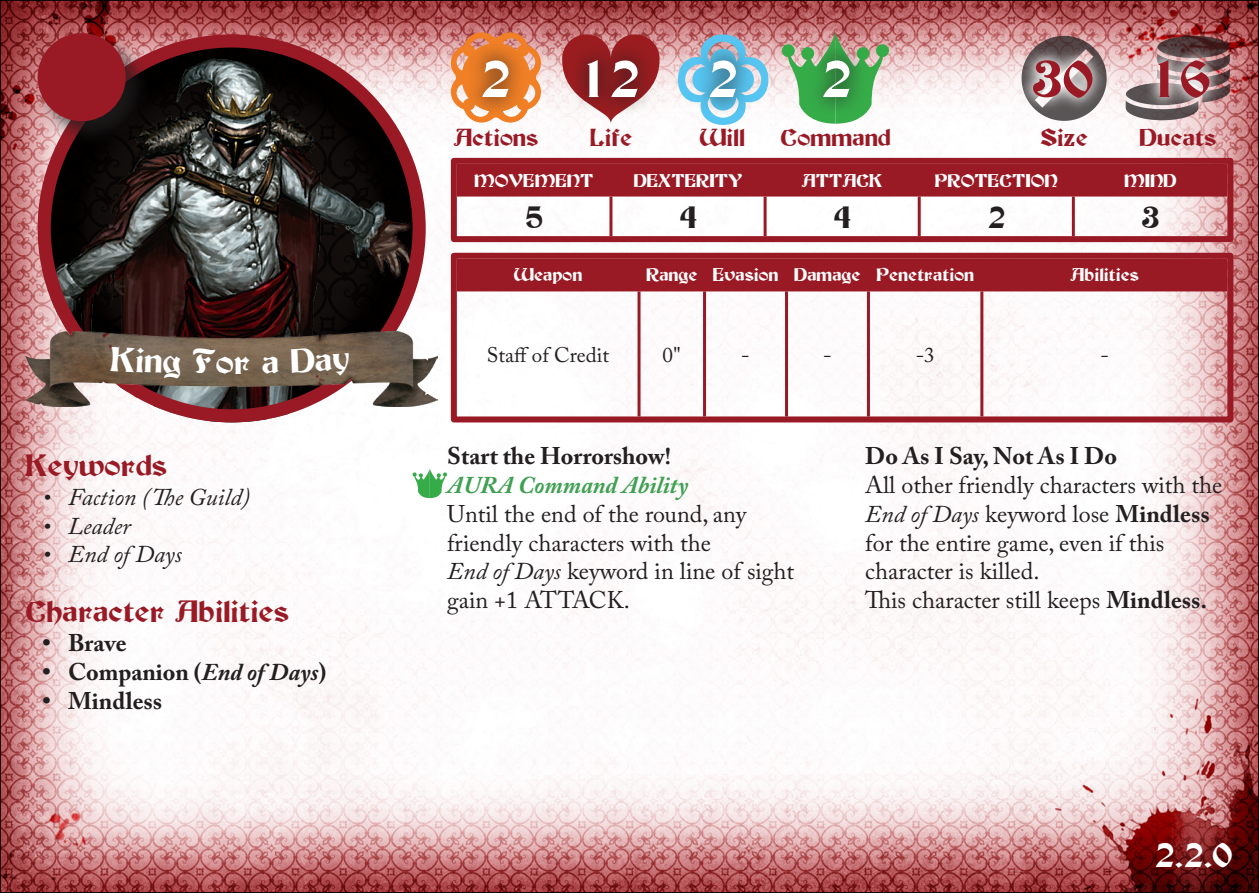
<style>
.page{position:relative;width:1259px;height:893px;background:#fff}
.page>*{position:absolute;margin:0;border:0;box-sizing:border-box;transform-origin:0 0}
.White_Points{font:51px "Buckingham";color:#fff}
.Red_Points{font:51px "Buckingham";color:#991a25}
.Character_Title{font:33.6px "Buckingham";color:#fff}
.Subsection_Headings{font:30px "Buckingham";color:#991a25}
.Stat_Numbers{font:30px "Buckingham";color:#231f20}
.Bold_Headings{font:24px/28.8px "Adobe Caslon Pro";color:#231f20}
.Bold_Headings-2{font:700 24px "Adobe Caslon Pro";color:#231f20}
.t1{font:italic 24px "Adobe Caslon Pro";color:#231f20}
.t2{font:24px "Buckingham";color:#991a25}
.Weapon_Text{font:21px "Adobe Caslon Pro";color:#231f20}
.Subsection_Headings-2{font:18px "Buckingham";color:#fff}
.s1{font-style:italic}
.s2{font-weight:700;font-style:italic;color:#40a052}
.s3{font-weight:700}
</style>
<div class="page">
<div style="left:0;top:0;width:1259px;height:893px;background:#231f20;opacity:.75"></div>
<svg style="left:47px;top:44px;width:369px;height:369px;background:#523c3a"></svg>
<h2 class="Character_Title" style="left:216px;top:341px;width:36px">or</h2>
<p class="Subsection_Headings" style="left:26px;top:446px;width:143px">Keywords</p>
<p class="t1" style="left:43px;top:482px;width:209px">• Faction (The Guild)</p>
<p class="t1" style="left:43px;top:511px;width:90px">• Leader</p>
<p class="t1" style="left:43px;top:540px;width:141px">• End of Days</p>
<p class="Subsection_Headings" style="left:26px;top:593px;width:265px">Character Abilities</p>
<p class="Bold_Headings-2" style="left:43px;top:629px;width:85px">• Brave</p>
<p class="Bold_Headings-2" style="left:43px;top:658px;width:285px">• Companion (<span class="s1">End of Days</span>)</p>
<p class="Bold_Headings-2" style="left:43px;top:686px;width:121px">• Mindless</p>
<p class="White_Points" style="left:479px;top:47px;width:33px">2</p>
<p class="White_Points" style="left:577px;top:47px;width:64px">12</p>
<p class="White_Points" style="left:707px;top:47px;width:33px">2</p>
<p class="White_Points" style="left:820px;top:47px;width:33px">2</p>
<p class="Red_Points" style="left:1031px;top:47px;width:64px">30</p>
<p class="Red_Points" style="left:1148px;top:47px;width:64px">16</p>
<p class="t2" style="left:454px;top:123px;width:86px">Actions</p>
<p class="t2" style="left:590px;top:123px;width:44px">Life</p>
<p class="t2" style="left:699px;top:123px;width:47px">Will</p>
<p class="t2" style="left:780px;top:123px;width:112px">Command</p>
<p class="t2" style="left:1040px;top:123px;width:49px">Size</p>
<p class="t2" style="left:1139px;top:123px;width:78px">Ducats</p>
<p class="Subsection_Headings-2" style="left:474px;top:169px;width:121px">MOVEMENT</p>
<p class="Subsection_Headings-2" style="left:634px;top:169px;width:110px">DEXTERITY</p>
<p class="Subsection_Headings-2" style="left:802px;top:169px;width:82px">ATTACK</p>
<p class="Subsection_Headings-2" style="left:934px;top:169px;width:124px">PROTECTION</p>
<p class="Subsection_Headings-2" style="left:1124px;top:169px;width:54px">MIND</p>
<p class="Stat_Numbers" style="left:525px;top:199px;width:20px">5</p>
<p class="Stat_Numbers" style="left:679px;top:199px;width:20px">4</p>
<p class="Stat_Numbers" style="left:833px;top:199px;width:20px">4</p>
<p class="Stat_Numbers" style="left:987px;top:199px;width:20px">2</p>
<p class="Stat_Numbers" style="left:1141px;top:199px;width:20px">3</p>
<p class="Subsection_Headings-2" style="left:514px;top:264px;width:70px">Weapon</p>
<p class="Subsection_Headings-2" style="left:646px;top:264px;width:53px">Range</p>
<p class="Subsection_Headings-2" style="left:713px;top:264px;width:67px">Evasion</p>
<p class="Subsection_Headings-2" style="left:794px;top:264px;width:68px">Damage</p>
<p class="Subsection_Headings-2" style="left:876px;top:264px;width:99px">Penetration</p>
<p class="Subsection_Headings-2" style="left:1070px;top:264px;width:70px">Abilities</p>
<p class="Weapon_Text" style="left:487px;top:342px;width:124px">Staff of Credit</p>
<p class="Weapon_Text" style="left:662px;top:342px;width:20px">0"</p>
<p class="Weapon_Text" style="left:741px;top:342px;width:10px">-</p>
<p class="Weapon_Text" style="left:823px;top:342px;width:10px">-</p>
<p class="Weapon_Text" style="left:915px;top:342px;width:20px">-3</p>
<p class="Weapon_Text" style="left:1100px;top:342px;width:10px">-</p>
<p class="Bold_Headings-2" style="left:447px;top:442px;width:225px">Start the Horrorshow!</p>
<p class="Bold_Headings" style="left:447px;top:470px;width:348px"><span class="s2">AURA Command Ability<br></span>Until the end of the round, any friendly characters with the<br><span class="s1">End of Days</span> keyword in line of sight gain +1 ATTACK.</p>
<p class="Bold_Headings-2" style="left:865px;top:442px;width:253px">Do As I Say, Not As I Do</p>
<p class="Bold_Headings" style="left:865px;top:470px;width:359px">All other friendly characters with the<br><span class="s1">End of Days</span> keyword lose <span class="s3">Mindless </span>for the entire game, even if this character is killed.</p>
<p class="Bold_Headings" style="left:865px;top:585px;width:343px">This character still keeps <span class="s3">Mindless.</span></p>
<p class="Character_Title" style="left:1154px;top:834px;width:80px">2.2.0</p>
</div>
